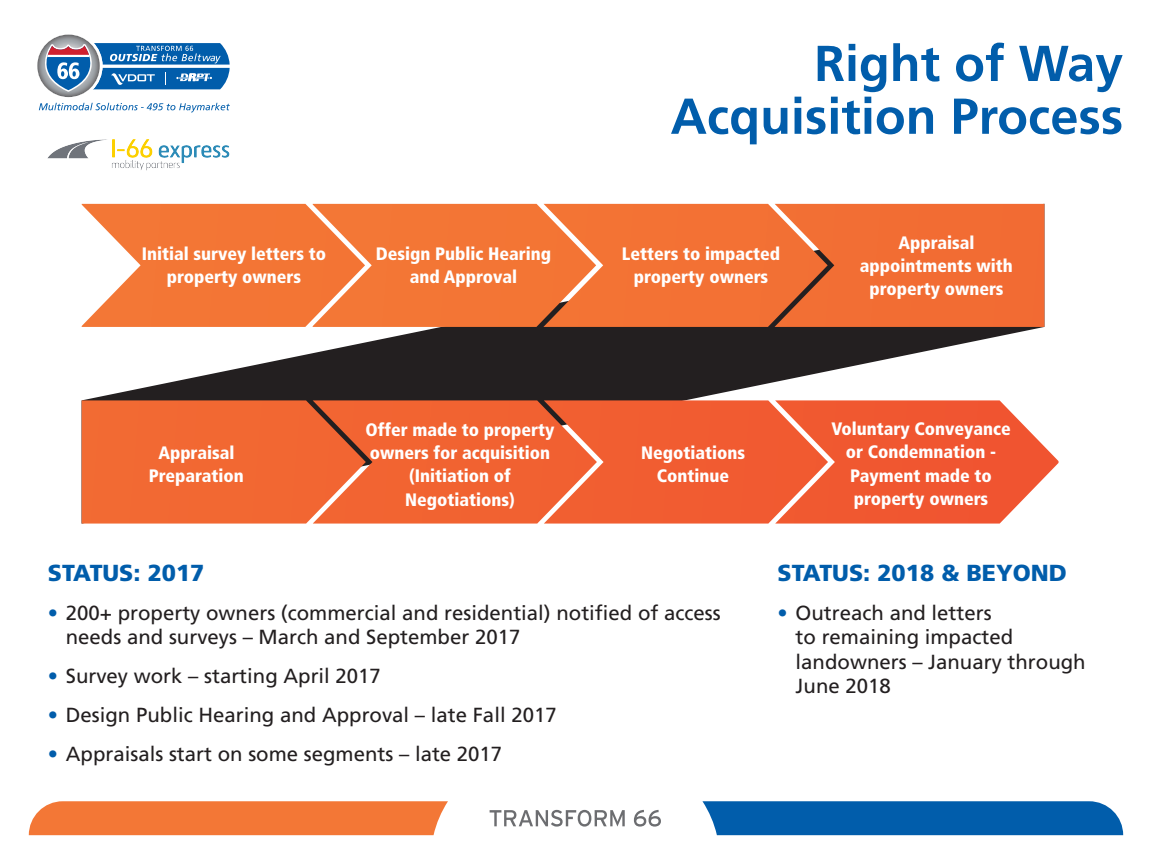
<style>
.page{position:relative;width:1152px;height:864px;background:#fff}
.page>*{position:absolute;margin:0;border:0;box-sizing:border-box;transform-origin:0 0}
.t1{font:700 50.4px/52.8px "Frutiger LT Std";color:#015dab;text-align:right}
.LG_Bullet-1{font:900 23.2px "Frutiger LT Std";color:#015dab}
.t2{font:20.4px/24.5px "Frutiger LT Std";color:#231f20}
.LG_Bullet-1-2{font:900 condensed 18px/23.2px "Frutiger LT Std";color:#fff;text-align:center}
.s1{color:#015dab}
</style>
<div class="page">
<div style="left:29px;top:801px;width:419px;height:34px;background:#f37736"></div>
<div style="left:702px;top:801px;width:421px;height:34px;background:#015dab"></div>
<svg style="left:490px;top:810px;width:135px;height:17px"></svg>
<svg style="left:634px;top:810px;width:27px;height:17px"></svg>
<svg style="left:37px;top:34px;width:193px;height:78px"></svg>
<img style="left:47px;top:139px;width:183px;height:31px">
<svg style="left:84px;top:327px;width:960px;height:73px;fill:#231f20"></svg>
<svg style="left:82px;top:204px;width:962px;height:123px;background:#f2783d"></svg>
<svg style="left:82px;top:400px;width:977px;height:124px;background:#f0673b"></svg>
<p class="LG_Bullet-1-2" style="left:142px;top:242px;width:186px">Initial survey letters to property owners</p>
<p class="LG_Bullet-1-2" style="left:376px;top:242px;width:177px">Design Public Hearing</p>
<p class="LG_Bullet-1-2" style="left:410px;top:265px;width:109px">and Approval</p>
<p class="LG_Bullet-1-2" style="left:158px;top:441px;width:78px">Appraisal</p>
<p class="LG_Bullet-1-2" style="left:149px;top:464px;width:97px">Preparation</p>
<p class="LG_Bullet-1-2" style="left:366px;top:418px;width:191px;text-align:left">Offer made to property owners for acquisition</p>
<p class="LG_Bullet-1-2" style="left:405px;top:464px;width:111px;text-align:left">(Initiation of<br>Negotiations)</p>
<p class="t1" style="left:671px;top:37px;width:454px">Right of Way<br>Acquisition Process</p>
<p class="LG_Bullet-1-2" style="left:622px;top:242px;width:160px">Letters to impacted</p>
<p class="LG_Bullet-1-2" style="left:634px;top:265px;width:136px">property owners</p>
<p class="LG_Bullet-1-2" style="left:641px;top:441px;width:106px">Negotiations</p>
<p class="LG_Bullet-1-2" style="left:657px;top:464px;width:74px">Continue</p>
<p class="LG_Bullet-1-2" style="left:860px;top:231px;width:155px">Appraisal appointments with property owners</p>
<p class="LG_Bullet-1-2" style="left:831px;top:417px;width:181px">Voluntary Conveyance or Condemnation -</p>
<p class="LG_Bullet-1-2" style="left:850px;top:464px;width:143px;text-align:left">Payment made to property owners</p>
<p class="LG_Bullet-1" style="left:48px;top:559px;width:158px">STATUS: 2017</p>
<p class="t2" style="left:66px;top:600px;width:656px;text-indent:-18px"><span class="s1">•</span> 200+ property owners (commercial and residential) notified of access needs and surveys – March and September 2017</p>
<p class="t2" style="left:48px;top:664px;width:335px"><span class="s1">•</span> Survey work – starting April 2017</p>
<p class="t2" style="left:48px;top:703px;width:510px"><span class="s1">•</span> Design Public Hearing and Approval – late Fall 2017</p>
<p class="t2" style="left:48px;top:741px;width:456px"><span class="s1">•</span> Appraisals start on some segments – late 2017</p>
<p class="LG_Bullet-1" style="left:778px;top:559px;width:291px">STATUS: 2018 &amp; BEYOND</p>
<p class="t2" style="left:796px;top:600px;width:292px;text-indent:-18px"><span class="s1">•</span> Outreach and letters<br>to remaining impacted landowners – January through<br>June 2018</p>
</div>
